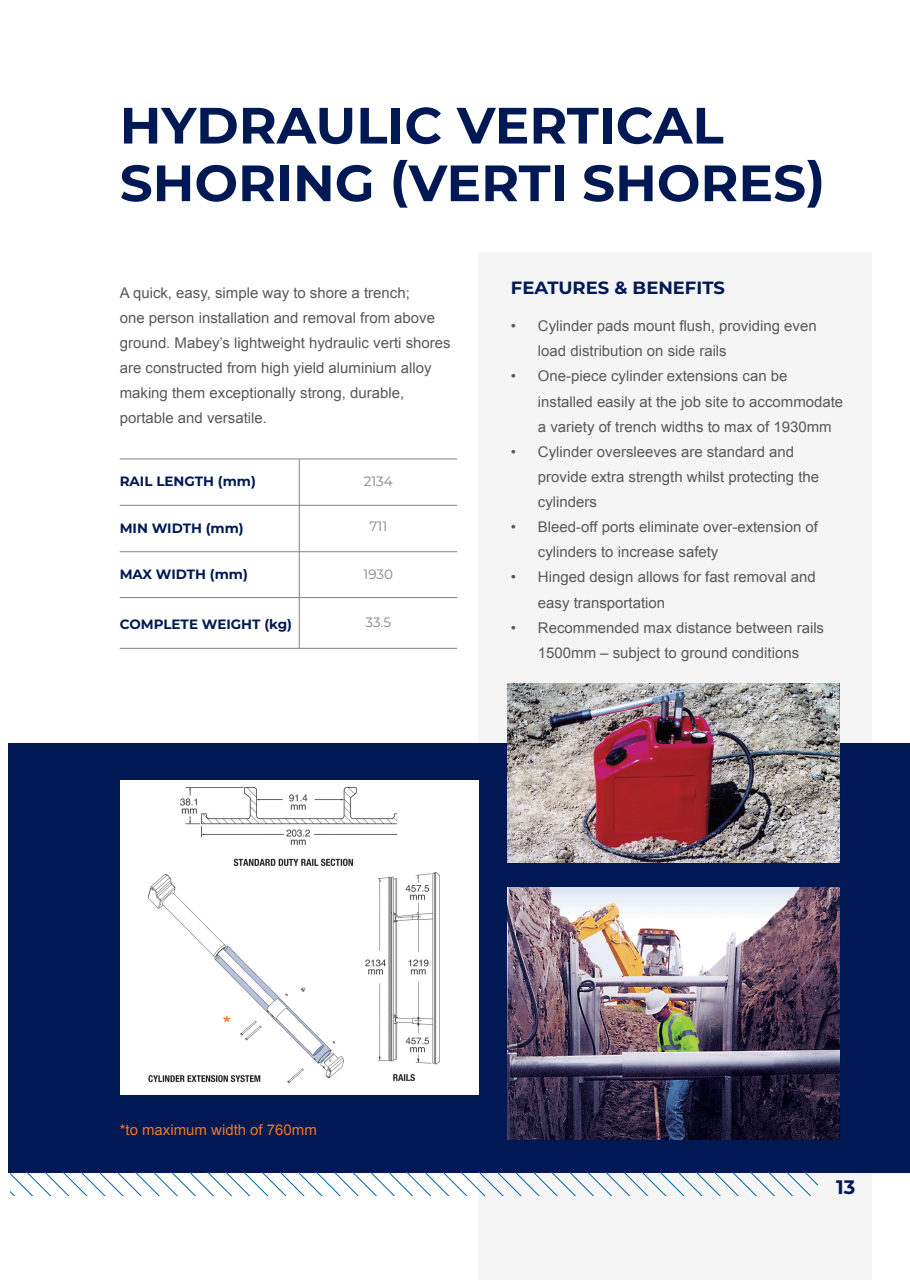
<style>
.page{position:relative;width:910px;height:1280px;background:#fff}
.page>*{position:absolute;margin:0;border:0;box-sizing:border-box;transform-origin:0 0}
.t1{font:700 51px "Montserrat";color:#001954}
.t2{font:21px "Arial";color:#f47521}
.t3{font:700 19.5px "Montserrat";color:#001954}
.t4{font:700 17.7px "Montserrat";color:#001954}
.t5{font:14.85px/25px "Arial";color:#57585a}
.t6{font:14.85px "Arial";color:#f47521}
.t7{font:700 13.5px "Montserrat";color:#001954}
.t8{font:13.5px "Montserrat";color:#808285}
</style>
<div class="page">
<div style="left:478px;top:252px;width:394px;height:1028px;background:#f5f5f6"></div>
<hr style="left:120px;top:505px;width:337px;height:1px;background:#808285">
<hr style="left:120px;top:551px;width:337px;height:1px;background:#808285">
<hr style="left:120px;top:597px;width:337px;height:1px;background:#808285">
<hr style="left:120px;top:648px;width:337px;height:1px;background:#808285">
<hr style="left:120px;top:459px;width:337px;height:1px;background:#808285">
<hr style="left:299px;top:459px;width:1px;height:189px;background:#808285">
<div style="left:9px;top:743px;width:901px;height:429px;background:#001954"></div>
<svg style="left:11px;top:1172px;width:807px;height:24px"></svg>
<img style="left:508px;top:887px;width:332px;height:252px">
<img style="left:508px;top:683px;width:332px;height:180px">
<div style="left:120px;top:781px;width:358px;height:314px;background:#fff"></div>
<img style="left:181px;top:788px;width:216px;height:78px">
<img style="left:366px;top:872px;width:74px;height:210px">
<img style="left:148px;top:875px;width:196px;height:208px">
<p class="t1" style="left:120px;top:89px;width:605px">HYDRAULIC VERTICAL</p>
<p class="t1" style="left:120px;top:146px;width:707px">SHORING (VERTI SHORES)</p>
<p class="t5" style="left:120px;top:280px;width:332px">A quick, easy, simple way to shore a trench;<br>one person installation and removal from above ground. Mabey’s lightweight hydraulic verti shores are constructed from high yield aluminium alloy making them exceptionally strong, durable, portable and versatile.</p>
<p class="t4" style="left:511px;top:274px;width:215px">FEATURES &amp; BENEFITS</p>
<p class="t5" style="left:538px;top:314px;width:280px;text-indent:-27px">• Cylinder pads mount flush, providing even load distribution on side rails</p>
<p class="t5" style="left:538px;top:364px;width:307px;text-indent:-27px">• One-piece cylinder extensions can be installed easily at the job site to accommodate a variety of trench widths to max of 1930mm</p>
<p class="t5" style="left:538px;top:439px;width:283px;text-indent:-27px">• Cylinder oversleeves are standard and provide extra strength whilst protecting the cylinders</p>
<p class="t5" style="left:538px;top:515px;width:282px;text-indent:-27px">• Bleed-off ports eliminate over-extension of cylinders to increase safety</p>
<p class="t5" style="left:538px;top:565px;width:279px;text-indent:-27px">• Hinged design allows for fast removal and easy transportation</p>
<p class="t5" style="left:511px;top:615px;width:315px;text-align:center">• Recommended max distance between rails<br>1500mm – subject to ground conditions</p>
<p class="t7" style="left:120px;top:472px;width:138px">RAIL LENGTH (mm)</p>
<p class="t7" style="left:120px;top:518px;width:126px">MIN WIDTH (mm)</p>
<p class="t7" style="left:120px;top:564px;width:130px">MAX WIDTH (mm)</p>
<p class="t7" style="left:120px;top:615px;width:174px">COMPLETE WEIGHT (kg)</p>
<p class="t8" style="left:364px;top:472px;width:31px">2134</p>
<p class="t8" style="left:369px;top:517px;width:19px">711</p>
<p class="t8" style="left:364px;top:564px;width:31px">1930</p>
<p class="t8" style="left:365px;top:613px;width:27px">33.5</p>
<p class="t2" style="left:223px;top:1010px;width:10px">*</p>
<p class="t6" style="left:120px;top:1120px;width:199px">*to maximum width of 760mm</p>
<p class="t3" style="left:836px;top:1173px;width:21px">13</p>
</div>
